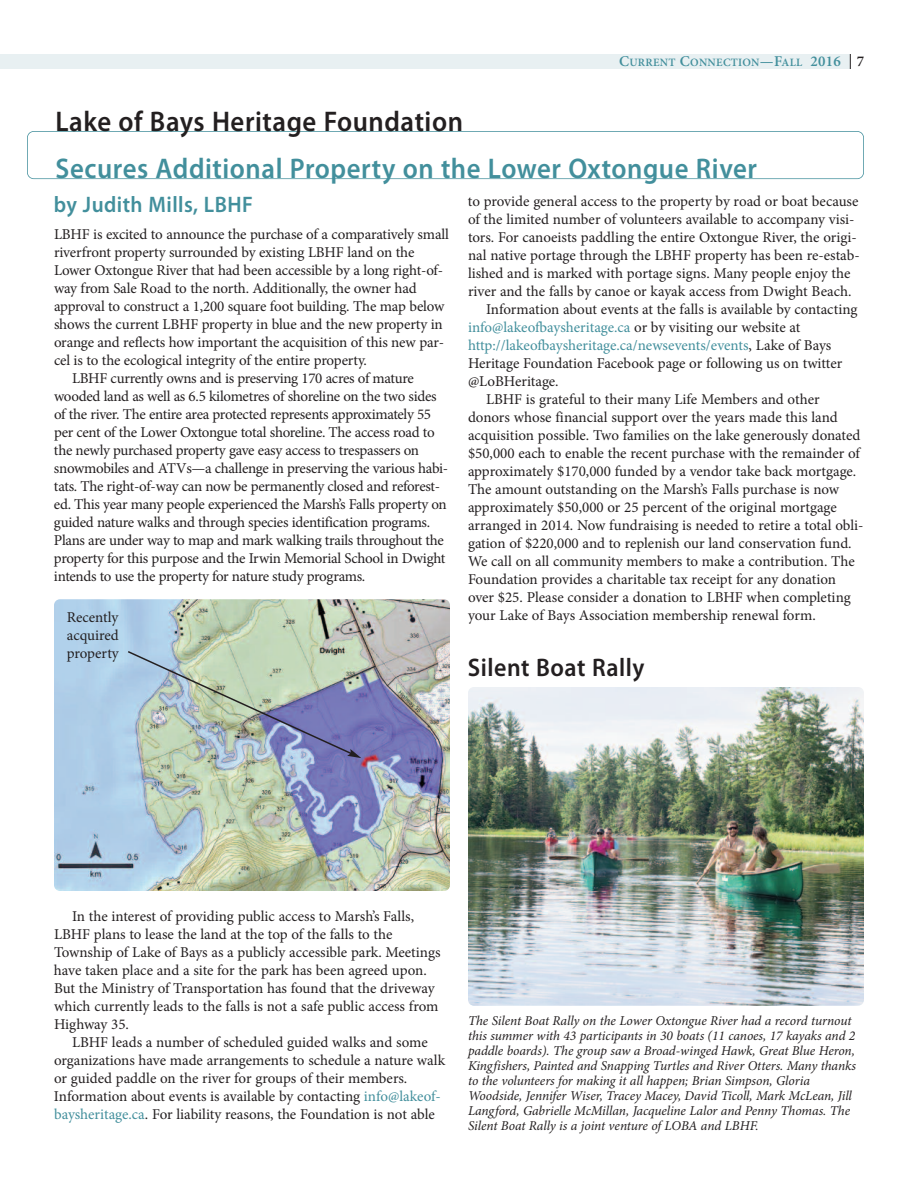
<style>
.page{position:relative;width:918px;height:1188px;background:#fff}
.page>*{position:absolute;margin:0;border:0;box-sizing:border-box;transform-origin:0 0}
.t1{font:600 28.5px "Myriad Pro";letter-spacing:.02em;color:#428f9c;scale:.94 1}
.t2{font:600 28.5px "Myriad Pro";letter-spacing:.02em;color:#231f20;scale:.94 1}
.t3{font:600 25.5px "Myriad Pro";letter-spacing:.02em;color:#231f20;scale:.94 1}
.t4{font:600 22.5px "Myriad Pro";letter-spacing:.02em;color:#428f9c;scale:.94 1}
.t5{font:15px/18px "Minion Pro";letter-spacing:-.01em;color:#231f20}
.t6{font:15px "Minion Pro";color:#428f9c}
.t7{font:italic 13.5px/15px "Minion Pro";letter-spacing:-.01em;color:#231f20}
.t8{font:600 11.25px "Minion Pro";letter-spacing:.025em;color:#428f9c}
.s1{font-size:15px}
.s2{font-size:15px;color:#231f20}
.s3{color:#231f20}
.s4{color:#428f9c}
</style>
<div class="page">
<div style="left:0;top:54px;width:850px;height:15px;background:#e8f0f2"></div>
<svg style="left:850px;top:54px;width:1px;height:15px"></svg>
<div style="left:27px;top:131px;width:837px;height:48px;border:2px solid #428f9c;border-radius:7px"></div>
<img style="left:54px;top:599px;width:396px;height:292px;border-radius:6px">
<img style="left:468px;top:687px;width:396px;height:319px">
<img style="left:126px;top:650px;width:235px;height:108px">
<p class="t8" style="left:619px;top:59px;width:247px"><span class="s1">C</span>URRENT <span class="s1">C</span>ONNECTION<span class="s1">—F</span>ALL <span class="s1">2016</span> <span class="s2">7</span></p>
<h1 class="t2" style="left:55px;top:111px;width:435px">Lake of Bays Heritage Foundation</h1>
<h1 class="t1" style="left:55px;top:158px;width:748px">Secures Additional Property on the Lower Oxtongue River</h1>
<h3 class="t4" style="left:54px;top:196px;width:213px">by Judith Mills, LBHF</h3>
<p class="t5" style="left:54px;top:226px;width:397px">LBHF is excited to announce the purchase of a comparatively small</p>
<p class="t5" style="left:54px;top:244px;width:362px">riverfront property surrounded by existing LBHF land on the</p>
<p class="t5" style="left:54px;top:262px;width:391px">Lower Oxtongue River that had been accessible by a long right-of-</p>
<p class="t5" style="left:54px;top:280px;width:364px">way from Sale Road to the north. Additionally, the owner had</p>
<p class="t5" style="left:54px;top:298px;width:392px">approval to construct a 1,200 square foot building. The map below</p>
<p class="t5" style="left:54px;top:316px;width:390px">shows the current LBHF property in blue and the new property in</p>
<p class="t5" style="left:54px;top:334px;width:392px">orange and reflects how important the acquisition of this new par-</p>
<p class="t5" style="left:54px;top:352px;width:315px">cel is to the ecological integrity of the entire property.</p>
<p class="t5" style="left:72px;top:370px;width:343px">LBHF currently owns and is preserving 170 acres of mature</p>
<p class="t5" style="left:54px;top:388px;width:384px">wooded land as well as 6.5 kilometres of shoreline on the two sides</p>
<p class="t5" style="left:54px;top:406px;width:379px">of the river. The entire area protected represents approximately 55</p>
<p class="t5" style="left:54px;top:424px;width:382px">per cent of the Lower Oxtongue total shoreline. The access road to</p>
<p class="t5" style="left:54px;top:442px;width:367px">the newly purchased property gave easy access to trespassers on</p>
<p class="t5" style="left:54px;top:460px;width:396px">snowmobiles and ATVs—a challenge in preserving the various habi-</p>
<p class="t5" style="left:54px;top:478px;width:388px">tats. The right-of-way can now be permanently closed and reforest-</p>
<p class="t5" style="left:54px;top:496px;width:394px">ed. This year many people experienced the Marsh’s Falls property on</p>
<p class="t5" style="left:54px;top:514px;width:378px">guided nature walks and through species identification programs.</p>
<p class="t5" style="left:54px;top:532px;width:392px">Plans are under way to map and mark walking trails throughout the</p>
<p class="t5" style="left:54px;top:550px;width:393px">property for this purpose and the Irwin Memorial School in Dwight</p>
<p class="t5" style="left:54px;top:568px;width:313px">intends to use the property for nature study programs.</p>
<p class="t5" style="left:468px;top:193px;width:392px">to provide general access to the property by road or boat because</p>
<p class="t5" style="left:468px;top:211px;width:388px">of the limited number of volunteers available to accompany visi-</p>
<p class="t5" style="left:468px;top:229px;width:390px">tors. For canoeists paddling the entire Oxtongue River, the origi-</p>
<p class="t5" style="left:468px;top:247px;width:393px">nal native portage through the LBHF property has been re-estab-</p>
<p class="t5" style="left:468px;top:265px;width:384px">lished and is marked with portage signs. Many people enjoy the</p>
<p class="t5" style="left:468px;top:283px;width:385px">river and the falls by canoe or kayak access from Dwight Beach.</p>
<p class="t5" style="left:486px;top:301px;width:373px">Information about events at the falls is available by contacting</p>
<p class="t6" style="left:468px;top:321px;width:334px">info@lakeofbaysheritage.ca <span class="s3">or by visiting our website at</span></p>
<p class="t6" style="left:468px;top:339px;width:365px">http://lakeofbaysheritage.ca/newsevents/events<span class="s3">, Lake of Bays</span></p>
<p class="t5" style="left:468px;top:355px;width:376px">Heritage Foundation Facebook page or following us on twitter</p>
<p class="t5" style="left:468px;top:373px;width:92px">@LoBHeritage.</p>
<p class="t5" style="left:486px;top:391px;width:335px">LBHF is grateful to their many Life Members and other</p>
<p class="t5" style="left:468px;top:409px;width:371px">donors whose financial support over the years made this land</p>
<p class="t5" style="left:468px;top:427px;width:394px">acquisition possible. Two families on the lake generously donated</p>
<p class="t5" style="left:468px;top:445px;width:394px">$50,000 each to enable the recent purchase with the remainder of</p>
<p class="t5" style="left:468px;top:463px;width:390px">approximately $170,000 funded by a vendor take back mortgage.</p>
<p class="t5" style="left:468px;top:481px;width:373px">The amount outstanding on the Marsh’s Falls purchase is now</p>
<p class="t5" style="left:468px;top:499px;width:370px">approximately $50,000 or 25 percent of the original mortgage</p>
<p class="t5" style="left:468px;top:517px;width:397px">arranged in 2014. Now fundraising is needed to retire a total obli-</p>
<p class="t5" style="left:468px;top:535px;width:385px">gation of $220,000 and to replenish our land conservation fund.</p>
<p class="t5" style="left:468px;top:553px;width:388px">We call on all community members to make a contribution. The</p>
<p class="t5" style="left:468px;top:571px;width:370px">Foundation provides a charitable tax receipt for any donation</p>
<p class="t5" style="left:468px;top:589px;width:384px">over $25. Please consider a donation to LBHF when completing</p>
<p class="t5" style="left:468px;top:607px;width:349px">your Lake of Bays Association membership renewal form.</p>
<p class="t5" style="left:67px;top:610px;width:54px;text-align:justify">Recently acquired property</p>
<h2 class="t3" style="left:468px;top:658px;width:189px">Silent Boat Rally</h2>
<p class="t5" style="left:54px;top:908px;width:388px;text-indent:18px">In the interest of providing public access to Marsh’s Falls, LBHF plans to lease the land at the top of the falls to the Township of Lake of Bays as a publicly accessible park. Meetings have taken place and a site for the park has been agreed upon.<br>But the Ministry of Transportation has found that the driveway which currently leads to the falls is not a safe public access from Highway 35.</p>
<p class="t5" style="left:54px;top:1034px;width:393px;text-indent:18px">LBHF leads a number of scheduled guided walks and some organizations have made arrangements to schedule a nature walk or guided paddle on the river for groups of their members.<br>Information about events is available by contacting <span class="s4">info@lakeof&shy;baysheritage.ca</span>. For liability reasons, the Foundation is not able</p>
<p class="t7" style="left:468px;top:1014px;width:390px">The Silent Boat Rally on the Lower Oxtongue River had a record turnout this summer with 43 participants in 30 boats (11 canoes, 17 kayaks and 2 paddle boards). The group saw a Broad-winged Hawk, Great Blue Heron, Kingfishers, Painted and Snapping Turtles and River Otters. Many thanks to the volunteers for making it all happen; Brian Simpson, Gloria Woodside, Jennifer Wiser, Tracey Macey, David Ticoll, Mark McLean, Jill Langford, Gabrielle McMillan, Jacqueline Lalor and Penny Thomas. The Silent Boat Rally is a joint venture of LOBA and LBHF.</p>
</div>
